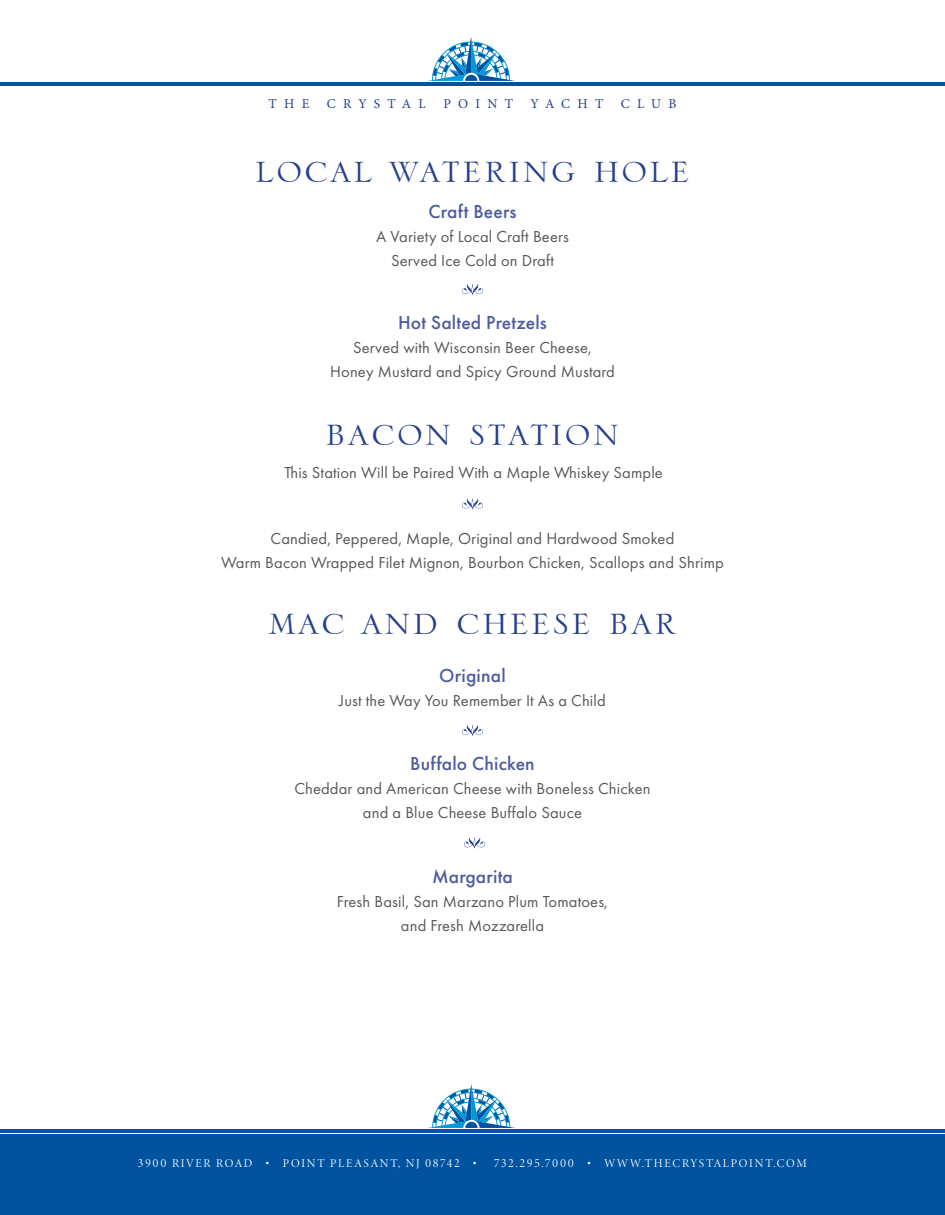
<style>
.page{position:relative;width:945px;height:1215px;background:#fff}
.page>*{position:absolute;margin:0;border:0;box-sizing:border-box;transform-origin:0 0}
.t1{font:48px "Serlio LH";letter-spacing:.04em;color:#253f8e}
.t2{font:500 19.5px "Futura PT";letter-spacing:.01em;color:#4d5a9e}
.t3{font:16.5px/24px "Futura PT";letter-spacing:.01em;color:#57585a;text-align:center}
.t4{font:13.5px "Minion Pro";letter-spacing:.54em;color:#253f8e}
.t5{font:13.5px "Minion Pro";letter-spacing:.52em;color:#253f8e}
.t6{font:12px "Minion 3 Display";letter-spacing:.145em;color:#fff}
</style>
<div class="page">
<div style="left:0;top:1135px;width:945px;height:80px;background:#0153a0"></div>
<svg style="left:428px;top:1084px;width:87px;height:44px"></svg>
<hr style="left:0;top:1129px;width:945px;height:3px;background:#0153a0">
<svg style="left:428px;top:37px;width:87px;height:44px"></svg>
<hr style="left:0;top:82px;width:945px;height:3px;background:#0153a0">
<svg style="left:462px;top:284px;width:21px;height:11px"></svg>
<svg style="left:462px;top:499px;width:21px;height:10px"></svg>
<svg style="left:462px;top:725px;width:21px;height:11px"></svg>
<svg style="left:464px;top:838px;width:21px;height:10px"></svg>
<p class="t4" style="left:269px;top:95px;width:42px">THE</p>
<p class="t5" style="left:327px;top:95px;width:100px">CRYSTAL</p>
<p class="t4" style="left:443px;top:95px;width:71px">POINT</p>
<p class="t4" style="left:531px;top:95px;width:74px">YACHT</p>
<p class="t4" style="left:621px;top:95px;width:57px">CLUB</p>
<h1 class="t1" style="left:255px;top:144px;width:437px">local watering hole</h1>
<p class="t2" style="left:429px;top:200px;width:89px">Craft Beers</p>
<p class="t3" style="left:376px;top:225px;width:194px">A Variety of Local Craft Beers<br>Served Ice Cold on Draft</p>
<p class="t2" style="left:398px;top:311px;width:150px">Hot Salted Pretzels</p>
<p class="t3" style="left:330px;top:336px;width:286px">Served with Wisconsin Beer Cheese,<br>Honey Mustard and Spicy Ground Mustard</p>
<h1 class="t1" style="left:326px;top:407px;width:295px">bacon station</h1>
<p class="t3" style="left:284px;top:460px;width:380px">This Station Will be Paired With a Maple Whiskey Sample</p>
<p class="t3" style="left:221px;top:526px;width:504px">Candied, Peppered, Maple, Original and Hardwood Smoked<br>Warm Bacon Wrapped Filet Mignon, Bourbon Chicken, Scallops and Shrimp</p>
<h1 class="t1" style="left:268px;top:596px;width:410px">mac and cheese bar</h1>
<p class="t2" style="left:439px;top:664px;width:68px">Original</p>
<p class="t3" style="left:339px;top:688px;width:268px">Just the Way You Remember It As a Child</p>
<p class="t2" style="left:410px;top:752px;width:126px">Buffalo Chicken</p>
<p class="t3" style="left:294px;top:777px;width:358px">Cheddar and American Cheese with Boneless Chicken and a Blue Cheese Buffalo Sauce</p>
<p class="t2" style="left:432px;top:865px;width:82px">Margarita</p>
<p class="t3" style="left:337px;top:889px;width:273px">Fresh Basil, San Marzano Plum Tomatoes, and Fresh Mozzarella</p>
<p class="t6" style="left:138px;top:1155px;width:340px">3900 RIVER ROAD • POINT PLEASANT, NJ 08742 •</p>
<p class="t6" style="left:494px;top:1155px;width:315px">732.295.7000 • WWW.THECRYSTALPOINT.COM</p>
</div>
